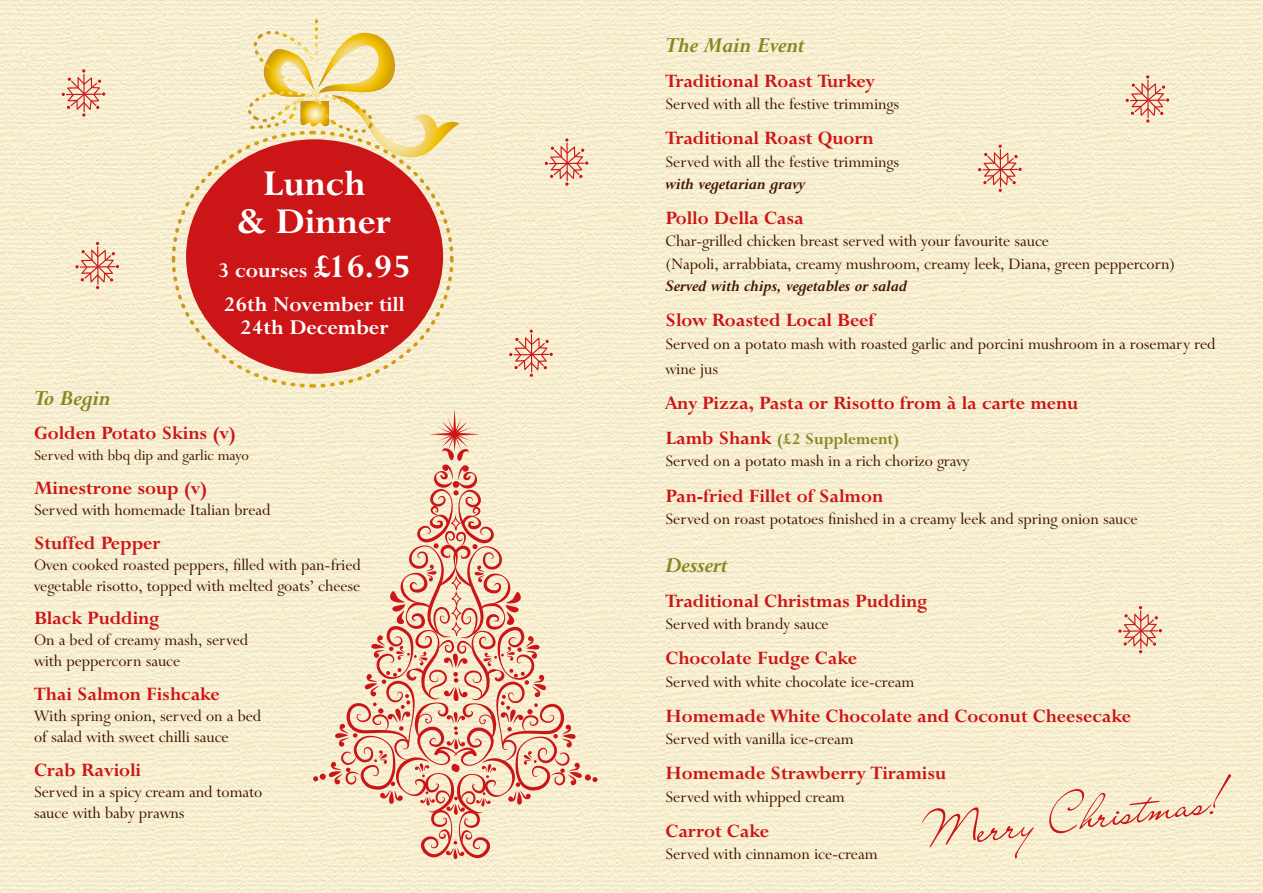
<style>
.page{position:relative;width:1263px;height:893px;background:#fff}
.page>*{position:absolute;margin:0;border:0;box-sizing:border-box;transform-origin:0 0}
.t1{font:700 40.35px/37.7px "Lapidary 333 BT";color:#fff;text-align:center}
.t2{font:italic 700 24px "Lapidary 333 BT";color:#858722}
.t3{font:700 23.55px/33px "Lapidary 333 BT";color:#fff}
.t4{font:700 21px "Lapidary 333 BT";color:#cc1517}
.t5{font:18px/21px "Lapidary 333 BT";color:#421500}
.t6{font:italic 700 18px "Lapidary 333 BT";color:#421500}
.t7{font:16.5px "Lapidary 333 BT";color:#421500}
.s1{font-size:36.9px}
.s2{font-weight:700;font-size:21px;color:#cc1517}
.s3{font-weight:700;color:#858722}
</style>
<div class="page">
<img style="left:0;top:0;width:1263px;height:893px">
<svg style="left:509px;top:330px;width:44px;height:47px;background:#efc7af"></svg>
<svg style="left:1125px;top:75px;width:44px;height:48px;background:#efc8b0"></svg>
<svg style="left:75px;top:242px;width:44px;height:47px;background:#eec7af"></svg>
<svg style="left:978px;top:145px;width:44px;height:47px;background:#eec7af"></svg>
<svg style="left:1118px;top:606px;width:44px;height:47px;background:#eec7af"></svg>
<svg style="left:545px;top:138px;width:43px;height:48px;background:#eec7af"></svg>
<svg style="left:62px;top:69px;width:43px;height:48px;background:#eec7af"></svg>
<svg style="left:922px;top:807px;width:112px;height:51px;background:#f2dabf"></svg>
<svg style="left:1049px;top:774px;width:182px;height:59px;background:#f3dec2"></svg>
<svg style="left:170px;top:21px;width:290px;height:368px;background:#e28a72"></svg>
<svg style="left:313px;top:409px;width:284px;height:450px;background:#f1d6bc"></svg>
<h1 class="t1" style="left:238px;top:165px;width:155px">Lunch<br>&amp; Dinner</h1>
<h3 class="t3" style="left:218px;top:254px;width:195px">3 courses <span class="s1">£16.95<br></span>26th November till</h3>
<h3 class="t3" style="left:240px;top:311px;width:150px">24th December</h3>
<h2 class="t2" style="left:34px;top:385px;width:78px">To Begin</h2>
<p class="t4" style="left:34px;top:421px;width:203px">Golden Potato Skins (v)</p>
<p class="t7" style="left:34px;top:446px;width:217px">Served with bbq dip and garlic mayo</p>
<p class="t4" style="left:34px;top:476px;width:175px">Minestrone soup (v)</p>
<p class="t5" style="left:34px;top:499px;width:238px">Served with homemade Italian bread</p>
<p class="t4" style="left:34px;top:530px;width:128px">Stuffed Pepper</p>
<p class="t5" style="left:34px;top:554px;width:328px">Oven cooked roasted peppers, filled with pan-fried vegetable risotto, topped with melted goats’ cheese</p>
<p class="t4" style="left:34px;top:606px;width:127px">Black Pudding</p>
<p class="t5" style="left:34px;top:630px;width:216px">On a bed of creamy mash, served with peppercorn sauce</p>
<p class="t4" style="left:34px;top:682px;width:187px">Thai Salmon Fishcake</p>
<p class="t5" style="left:34px;top:706px;width:229px">With spring onion, served on a bed of salad with sweet chilli sauce</p>
<p class="t4" style="left:34px;top:758px;width:108px">Crab Ravioli</p>
<p class="t5" style="left:34px;top:781px;width:230px">Served in a spicy cream and tomato sauce with baby prawns</p>
<h2 class="t2" style="left:665px;top:31px;width:141px">The Main Event</h2>
<p class="t4" style="left:665px;top:69px;width:210px">Traditional Roast Turkey</p>
<p class="t5" style="left:665px;top:94px;width:235px">Served with all the festive trimmings</p>
<p class="t4" style="left:665px;top:126px;width:210px">Traditional Roast Quorn</p>
<p class="t5" style="left:665px;top:151px;width:235px">Served with all the festive trimmings</p>
<p class="t6" style="left:665px;top:173px;width:141px">with vegetarian gravy</p>
<p class="t4" style="left:665px;top:206px;width:140px">Pollo Della Casa</p>
<p class="t5" style="left:665px;top:230px;width:511px;line-height:22.4px">Char-grilled chicken breast served with your favourite sauce<br>(Napoli, arrabbiata, creamy mushroom, creamy leek, Diana, green peppercorn)</p>
<p class="t6" style="left:665px;top:276px;width:243px">Served with chips, vegetables or salad</p>
<p class="t4" style="left:665px;top:308px;width:211px">Slow Roasted Local Beef</p>
<p class="t5" style="left:665px;top:331px;width:551px;line-height:25.3px">Served on a potato mash with roasted garlic and porcini mushroom in a rosemary red wine jus</p>
<p class="t4" style="left:665px;top:391px;width:414px">Any Pizza, Pasta or Risotto from à la carte menu</p>
<p class="t5" style="left:665px;top:428px;width:305px;line-height:22.4px"><span class="s2">Lamb Shank</span> <span class="s3">(£2 Supplement)<br></span>Served on a potato mash in a rich chorizo gravy</p>
<p class="t4" style="left:665px;top:483px;width:219px">Pan-fried Fillet of Salmon</p>
<p class="t5" style="left:665px;top:508px;width:473px">Served on roast potatoes finished in a creamy leek and spring onion sauce</p>
<h2 class="t2" style="left:665px;top:551px;width:64px">Dessert</h2>
<p class="t4" style="left:665px;top:588px;width:263px">Traditional Christmas Pudding</p>
<p class="t5" style="left:665px;top:614px;width:165px">Served with brandy sauce</p>
<p class="t4" style="left:665px;top:646px;width:193px">Chocolate Fudge Cake</p>
<p class="t5" style="left:665px;top:671px;width:250px">Served with white chocolate ice-cream</p>
<p class="t4" style="left:665px;top:703px;width:467px">Homemade White Chocolate and Coconut Cheesecake</p>
<p class="t5" style="left:665px;top:728px;width:190px">Served with vanilla ice-cream</p>
<p class="t4" style="left:665px;top:761px;width:282px">Homemade Strawberry Tiramisu</p>
<p class="t5" style="left:665px;top:786px;width:181px">Served with whipped cream</p>
<p class="t4" style="left:665px;top:818px;width:105px">Carrot Cake</p>
<p class="t5" style="left:665px;top:843px;width:214px">Served with cinnamon ice-cream</p>
</div>
